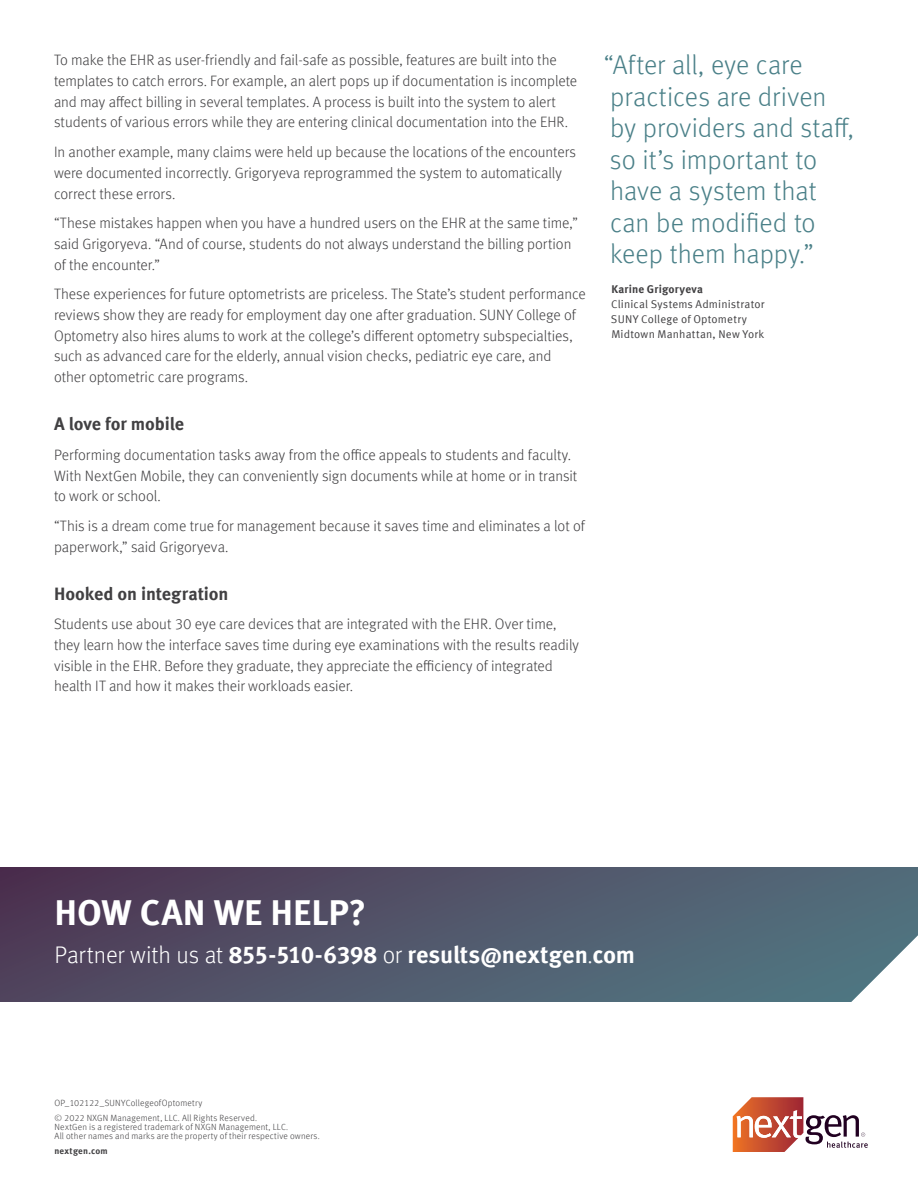
<style>
.page{position:relative;width:918px;height:1188px;background:#fff}
.page>*{position:absolute;margin:0;border:0;box-sizing:border-box;transform-origin:0 0}
.t1{font:700 36px "Meta Offc";color:#fff}
.t2{font:300 27px/31.5px "Meta Offc";color:#4a8088}
.t3{font:700 24px "Meta Offc";letter-spacing:-.01em;color:#fff}
.t4{font:700 18px "Meta Offc";letter-spacing:-.005em;color:#414042}
.t5{font:300 15px/20.7px "Meta Offc";letter-spacing:-.005em;color:#414042}
.t6{font:11.25px/15px "Meta Offc Norm";letter-spacing:.015em;color:#414042}
.t7{font:700 11.25px "Meta Offc";letter-spacing:.015em;color:#414042}
.t8{font:300 9px/15px "Meta Offc";letter-spacing:.02em;color:#414042}
.t9{font:700 9px "Meta Offc";letter-spacing:.025em;color:#414042}
.s1{font-weight:300}
</style>
<div class="page">
<svg style="left:733px;top:1097px;width:135px;height:55px"></svg>
<div style="left:0;top:867px;width:918px;height:135px;background:linear-gradient(to right,#4f3b57,#527480)"></div>
<svg style="left:850px;top:935px;width:68px;height:67px"></svg>
<p class="t5" style="left:54px;top:50px;width:525px">To make the EHR as user-friendly and fail-safe as possible, features are built into the templates to catch errors. For example, an alert pops up if documentation is incomplete and may affect billing in several templates. A process is built into the system to alert students of various errors while they are entering clinical documentation into the EHR.</p>
<p class="t5" style="left:54px;top:142px;width:523px">In another example, many claims were held up because the locations of the encounters were documented incorrectly. Grigoryeva reprogrammed the system to automatically correct these errors.</p>
<p class="t5" style="left:54px;top:213px;width:525px">“These mistakes happen when you have a hundred users on the EHR at the same time,” said Grigoryeva. “And of course, students do not always understand the billing portion of the encounter.”</p>
<p class="t5" style="left:54px;top:284px;width:533px">These experiences for future optometrists are priceless. The State’s student performance reviews show they are ready for employment day one after graduation. SUNY College of Optometry also hires alums to work at the college’s different optometry subspecialties, such as advanced care for the elderly, annual vision checks, pediatric eye care, and other optometric care programs.</p>
<p class="t4" style="left:54px;top:413px;width:132px">A love for mobile</p>
<p class="t5" style="left:54px;top:445px;width:525px">Performing documentation tasks away from the office appeals to students and faculty.<br>With NextGen Mobile, they can conveniently sign documents while at home or in transit to work or school.</p>
<p class="t5" style="left:54px;top:516px;width:532px">“This is a dream come true for management because it saves time and eliminates a lot of paperwork,” said Grigoryeva.</p>
<p class="t4" style="left:54px;top:583px;width:176px">Hooked on integration</p>
<p class="t5" style="left:54px;top:614px;width:527px">Students use about 30 eye care devices that are integrated with the EHR. Over time, they learn how the interface saves time during eye examinations with the results readily visible in the EHR. Before they graduate, they appreciate the efficiency of integrated health IT and how it makes their workloads easier.</p>
<h2 class="t2" style="left:604px;top:50px;width:252px">“After all, eye care practices are driven<br>by providers and staff, so it’s important to have a system that can be modified to keep them happy.”</h2>
<p class="t7" style="left:612px;top:283px;width:93px">Karine Grigoryeva</p>
<p class="t6" style="left:611px;top:297px;width:155px">Clinical Systems Administrator<br>SUNY College of Optometry<br>Midtown Manhattan, New York</p>
<h1 class="t1" style="left:54px;top:891px;width:313px">HOW CAN WE HELP?</h1>
<h3 class="t3" style="left:54px;top:940px;width:582px"><span class="s1">Partner with us at</span> 855-510-6398 <span class="s1">or</span> results@nextgen<span class="s1">.</span>com</h3>
<p class="t8" style="left:54px;top:1095px;width:204px">OP_102122_SUNYCollegeofOptometry<br>© 2022 NXGN Management, LLC. All Rights Reserved.</p>
<p class="t8" style="left:54px;top:1122px;width:267px;line-height:9px">NextGen is a registered trademark of NXGN Management, LLC.<br>All other names and marks are the property of their respective owners.</p>
<p class="t9" style="left:54px;top:1145px;width:55px">nextgen.com</p>
</div>
